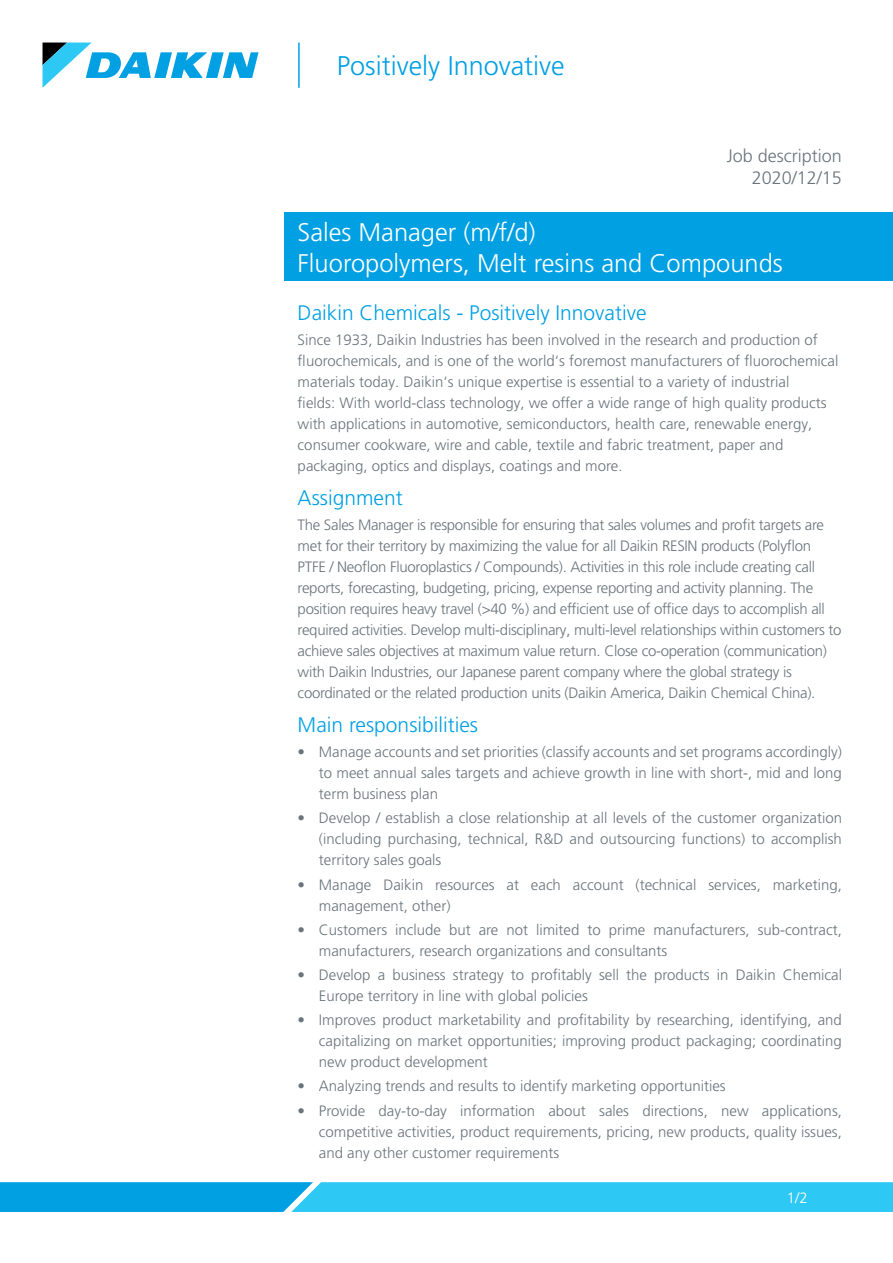
<style>
.page{position:relative;width:893px;height:1263px;background:#fff}
.page>*{position:absolute;margin:0;border:0;box-sizing:border-box;transform-origin:0 0}
.t1{font:300 27px "Frutiger LT Pro";color:#00a0e3}
.t2{font:300 25.5px/30.6px "Frutiger LT Pro";color:#fff}
.t3{font:300 21px "Frutiger LT Pro";color:#00a0e3}
.t4{font:300 18px "Frutiger LT Pro";color:#6a747c}
.t5{font:300 15px/21px "Frutiger LT Pro";color:#6a747c}
.t6{font:300 15px/21px "Frutiger LT Pro";letter-spacing:-.02em;color:#6a747c}
.t7{font:300 15px "Frutiger LT Pro";color:#fff}
</style>
<div class="page">
<hr style="left:298px;top:43px;width:2px;height:45px;background:#00a0e3">
<svg style="left:43px;top:43px;width:216px;height:45px"></svg>
<div style="left:285px;top:213px;width:608px;height:68px;background:#00a0e3"></div>
<svg style="left:0;top:1182px;width:893px;height:30px;background:#2be"></svg>
<h1 class="t1" style="left:337px;top:50px;width:229px">Positively Innovative</h1>
<p class="t4" style="left:727px;top:146px;width:117px">Job description</p>
<p class="t4" style="left:752px;top:167px;width:92px">2020/12/15</p>
<h2 class="t2" style="left:298px;top:217px;width:487px">Sales Manager (m/f/d)<br>Fluoropolymers, Melt resins and Compounds</h2>
<h3 class="t3" style="left:298px;top:300px;width:350px">Daikin Chemicals - Positively Innovative</h3>
<p class="t5" style="left:298px;top:329px;width:542px">Since 1933, Daikin Industries has been involved in the research and production of fluorochemicals, and is one of the world‘s foremost manufacturers of fluorochemical materials today. Daikin‘s unique expertise is essential to a variety of industrial<br>fields: With world-class technology, we offer a wide range of high quality products with applications in automotive, semiconductors, health care, renewable energy, consumer cookware, wire and cable, textile and fabric treatment, paper and packaging, optics and displays, coatings and more.</p>
<h3 class="t3" style="left:298px;top:485px;width:107px">Assignment</h3>
<p class="t6" style="left:298px;top:514px;width:545px">The Sales Manager is responsible for ensuring that sales volumes and profit targets are met for their territory by maximizing the value for all Daikin RESIN products (Polyflon PTFE / Neoflon Fluoroplastics / Compounds). Activities in this role include creating call reports, forecasting, budgeting, pricing, expense reporting and activity planning. The position requires heavy travel (&gt;40 %) and efficient use of office days to accomplish all required activities. Develop multi-disciplinary, multi-level relationships within customers to achieve sales objectives at maximum value return. Close co-operation (communication) with Daikin Industries, our Japanese parent company where the global strategy is coordinated or the related production units (Daikin America, Daikin Chemical China).</p>
<h3 class="t3" style="left:298px;top:712px;width:182px">Main responsibilities</h3>
<p class="t5" style="left:319px;top:741px;width:524px;text-align:justify;text-indent:-21px">• Manage accounts and set priorities (classify accounts and set programs accordingly) to meet annual sales targets and achieve growth in line with short-, mid and long term business plan</p>
<p class="t5" style="left:319px;top:808px;width:525px;text-align:justify;text-indent:-21px">• Develop / establish a close relationship at all levels of the customer organization (including purchasing, technical, R&amp;D and outsourcing functions) to accomplish territory sales goals</p>
<p class="t5" style="left:319px;top:874px;width:524px;text-indent:-21px">• Manage Daikin resources at each account (technical services, marketing, management, other)</p>
<p class="t5" style="left:319px;top:919px;width:524px;text-indent:-21px">• Customers include but are not limited to prime manufacturers, sub-contract, manufacturers, research organizations and consultants</p>
<p class="t5" style="left:319px;top:964px;width:525px;text-indent:-21px">• Develop a business strategy to profitably sell the products in Daikin Chemical<br>Europe territory in line with global policies</p>
<p class="t5" style="left:319px;top:1009px;width:524px;text-align:justify;text-indent:-21px">• Improves product marketability and profitability by researching, identifying, and capitalizing on market opportunities; improving product packaging; coordinating new product development</p>
<p class="t5" style="left:298px;top:1076px;width:429px">• Analyzing trends and results to identify marketing opportunities</p>
<p class="t5" style="left:319px;top:1100px;width:525px;text-align:justify;text-indent:-21px">• Provide day-to-day information about sales directions, new applications, competitive activities, product requirements, pricing, new products, quality issues, and any other customer requirements</p>
<p class="t7" style="left:787px;top:1189px;width:22px">1/2</p>
</div>
